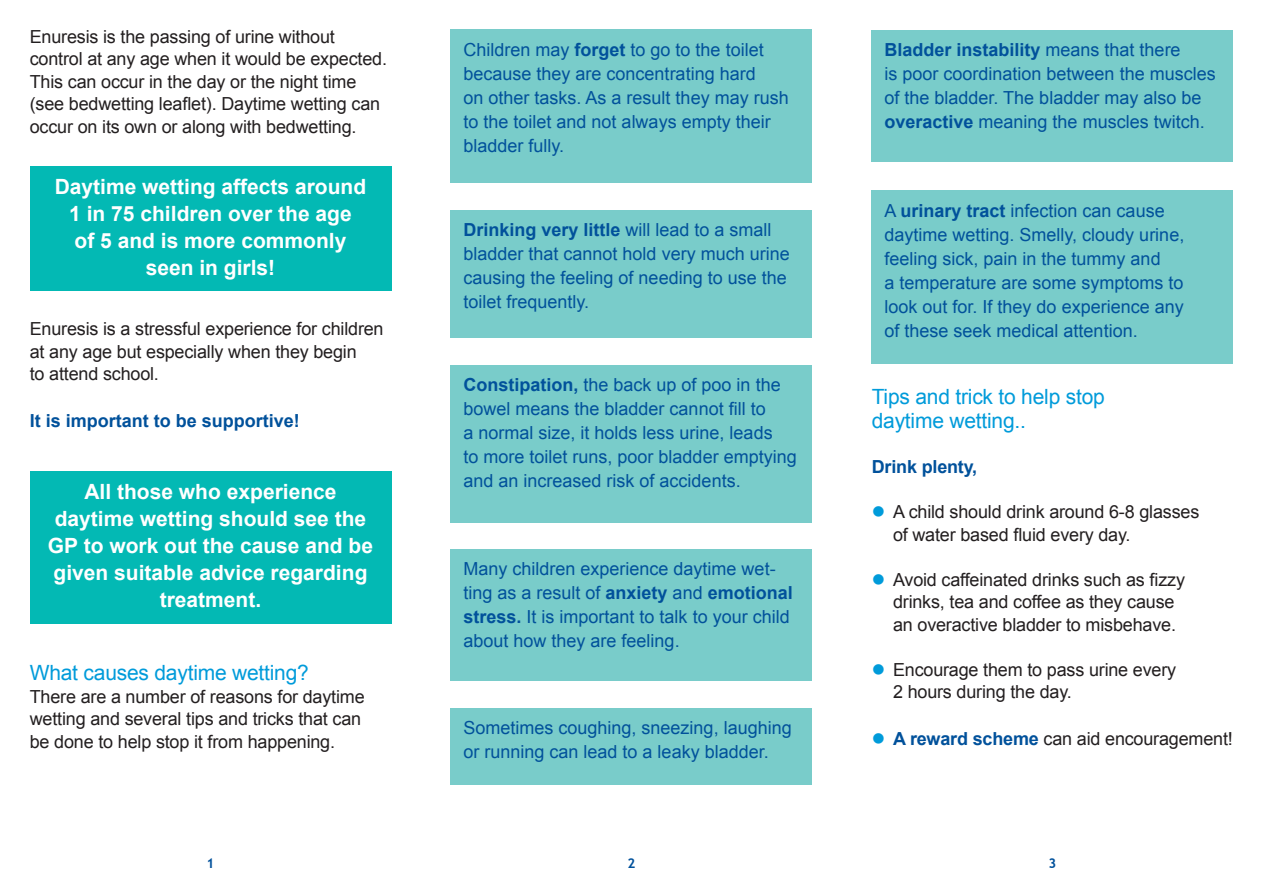
<style>
.page{position:relative;width:1263px;height:893px;background:#fff}
.page>*{position:absolute;margin:0;border:0;box-sizing:border-box;transform-origin:0 0}
.t1{font:700 21px/27px "Arial";color:#fff;text-align:center}
.t2{font:21px "Arial";letter-spacing:-.01em;color:#009bda}
.t3{font:18px/24px "Arial";color:#01519b}
.t4{font:18px/22.5px "Arial";letter-spacing:-.01em;color:#231f20}
.t5{font:700 18px "Arial";color:#01519b}
.t6{font:700 13.5px "Trebuchet MS";color:#01519b}
.s1{font-weight:700}
.s2{font-weight:400}
.s3{color:#009bda}
.s4{font-weight:700;color:#01519b}
</style>
<div class="page">
<div style="left:30px;top:471px;width:361px;height:153px;background:#03b9b4"></div>
<div style="left:30px;top:166px;width:361px;height:124px;background:#03b9b4"></div>
<div style="left:451px;top:30px;width:361px;height:153px;background:#79ccca"></div>
<div style="left:872px;top:30px;width:361px;height:132px;background:#79ccca"></div>
<div style="left:872px;top:191px;width:361px;height:173px;background:#79ccca"></div>
<div style="left:451px;top:210px;width:361px;height:128px;background:#79ccca"></div>
<div style="left:451px;top:365px;width:361px;height:157px;background:#79ccca"></div>
<div style="left:451px;top:549px;width:361px;height:132px;background:#79ccca"></div>
<div style="left:451px;top:708px;width:361px;height:77px;background:#79ccca"></div>
<p class="t4" style="left:30px;top:25px;width:307px">Enuresis is the passing of urine without</p>
<p class="t4" style="left:30px;top:48px;width:359px">control at any age when it would be expected.<br>This can occur in the day or the night time (see bedwetting leaflet). Daytime wetting can occur on its own or along with bedwetting.</p>
<p class="t1" style="left:55px;top:174px;width:313px">Daytime wetting affects around</p>
<p class="t1" style="left:69px;top:201px;width:284px">1 in 75 children over the age</p>
<p class="t1" style="left:75px;top:228px;width:273px">of 5 and is more commonly</p>
<p class="t1" style="left:146px;top:255px;width:131px">seen in girls!</p>
<p class="t4" style="left:30px;top:318px;width:355px">Enuresis is a stressful experience for children at any age but especially when they begin</p>
<p class="t4" style="left:30px;top:363px;width:131px">to attend school.</p>
<p class="t5" style="left:30px;top:409px;width:272px">It is important to be supportive!</p>
<p class="t1" style="left:84px;top:479px;width:254px">All those who experience</p>
<p class="t1" style="left:48px;top:506px;width:327px">daytime wetting should see the<br>GP to work out the cause and be given suitable advice regarding treatment.</p>
<p class="t2" style="left:30px;top:659px;width:281px">What causes daytime wetting?</p>
<p class="t4" style="left:30px;top:685px;width:336px">There are a number of reasons for daytime wetting and several tips and tricks that can</p>
<p class="t4" style="left:30px;top:730px;width:307px">be done to help stop it from happening.</p>
<p class="t3" style="left:463px;top:37px;width:302px">Children may <span class="s1">forget</span> to go to the toilet because they are concentrating hard</p>
<p class="t3" style="left:463px;top:85px;width:327px">on other tasks. As a result they may rush to the toilet and not always empty their bladder fully.</p>
<p class="t3" style="left:463px;top:218px;width:328px"><span class="s1">Drinking very little</span> will lead to a small bladder that cannot hold very much urine causing the feeling of needing to use the toilet frequently.</p>
<p class="t3" style="left:463px;top:373px;width:319px"><span class="s1">Constipation,</span> the back up of poo in the bowel means the bladder cannot fill to</p>
<p class="t3" style="left:463px;top:421px;width:311px">a normal size, it holds less urine, leads</p>
<p class="t3" style="left:463px;top:445px;width:335px">to more toilet runs, poor bladder emptying and an increased risk of accidents.</p>
<p class="t3" style="left:463px;top:557px;width:331px">Many children experience daytime wet&shy;ting as a result of <span class="s1">anxiety</span> and <span class="s1">emotional stress.</span> It is important to talk to your child about how they are feeling.</p>
<p class="t3" style="left:463px;top:716px;width:330px">Sometimes coughing, sneezing, laughing or running can lead to a leaky bladder.</p>
<p class="t5" style="left:884px;top:37px;width:298px">Bladder instability <span class="s2">means that there</span></p>
<p class="t3" style="left:884px;top:61px;width:333px">is poor coordination between the muscles of the bladder. The bladder may also be <span class="s1">overactive</span> meaning the muscles twitch.</p>
<p class="t3" style="left:884px;top:198px;width:282px">A <span class="s1">urinary tract</span> infection can cause</p>
<p class="t3" style="left:884px;top:222px;width:301px">daytime wetting. Smelly, cloudy urine, feeling sick, pain in the tummy and</p>
<p class="t3" style="left:884px;top:270px;width:301px">a temperature are some symptoms to look out for. If they do experience any</p>
<p class="t3" style="left:884px;top:318px;width:255px">of these seek medical attention.</p>
<p class="t2" style="left:872px;top:383px;width:235px">Tips and trick to help stop</p>
<p class="t2" style="left:872px;top:407px;width:156px">daytime wetting..</p>
<p class="t5" style="left:872px;top:455px;width:107px">Drink plenty,</p>
<p class="t4" style="left:872px;top:501px;width:329px"><span class="s3">●</span> A child should drink around 6-8 glasses</p>
<p class="t4" style="left:893px;top:523px;width:239px">of water based fluid every day.</p>
<p class="t4" style="left:893px;top:568px;width:293px;text-indent:-21px"><span class="s3">●</span> Avoid caffeinated drinks such as fizzy drinks, tea and coffee as they cause</p>
<p class="t4" style="left:893px;top:613px;width:285px">an overactive bladder to misbehave.</p>
<p class="t4" style="left:872px;top:658px;width:306px"><span class="s3">●</span> Encourage them to pass urine every</p>
<p class="t4" style="left:893px;top:681px;width:180px">2 hours during the day.</p>
<p class="t4" style="left:872px;top:727px;width:363px"><span class="s3">●</span> <span class="s4">A reward scheme</span> can aid encouragement!</p>
<p class="t6" style="left:207px;top:855px;width:9px">1</p>
<p class="t6" style="left:627px;top:855px;width:9px">2</p>
<p class="t6" style="left:1048px;top:855px;width:9px">3</p>
</div>
